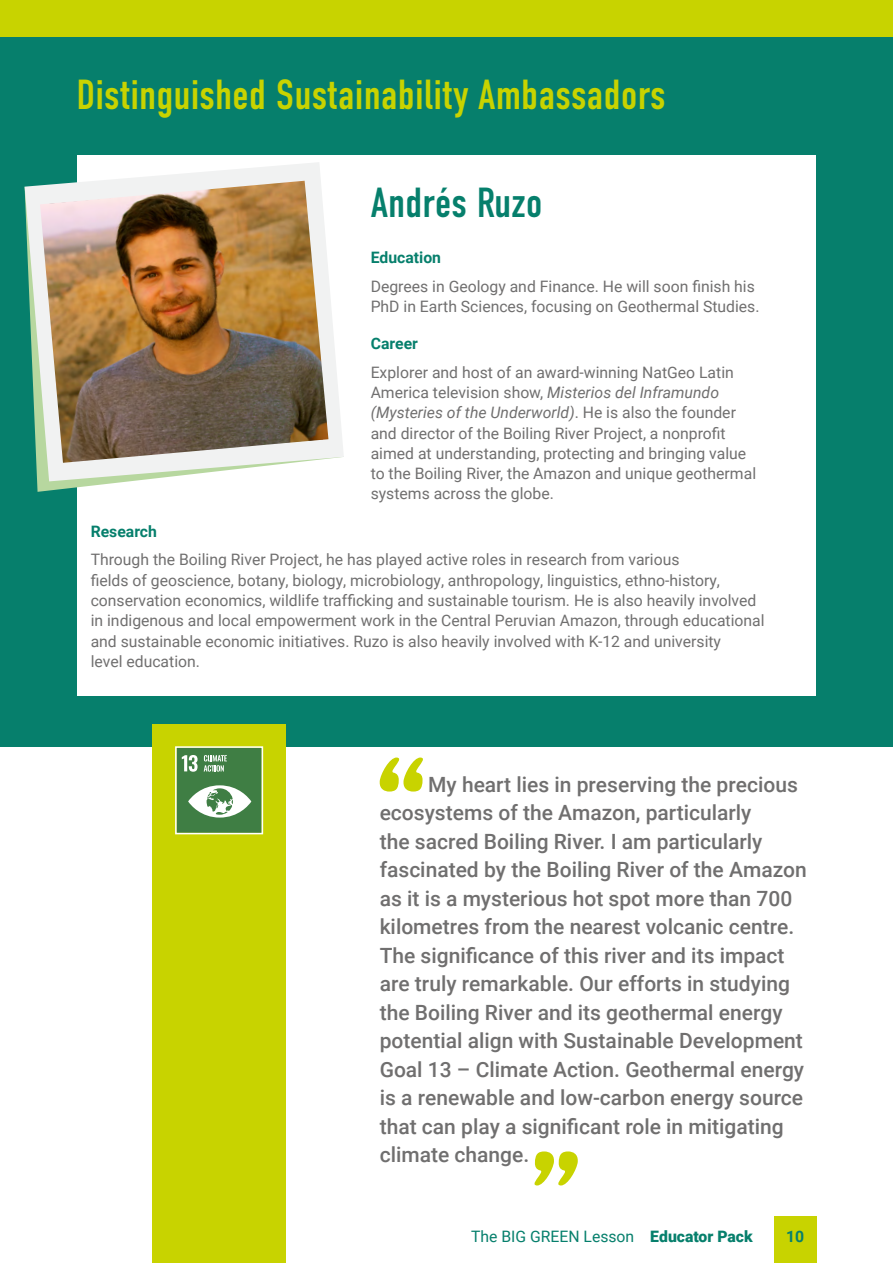
<style>
.page{position:relative;width:893px;height:1263px;background:#fff}
.page>*{position:absolute;margin:0;border:0;box-sizing:border-box;transform-origin:0 0}
.t1{font:42px "DIN Condensed";color:#c8d300}
.t2{font:42px "DIN Condensed";color:#067f6c}
.t3{font:500 21px/28.5px "Roboto";color:#706f6f}
.t4{font:15.75px/20.2px "Roboto";color:#706f6f}
.t5{font:15.75px "Roboto";color:#067f6c}
.t6{font:700 15.75px "Roboto";color:#067f6c}
.s1{font-style:italic}
.s2{font-weight:900}
</style>
<div class="page">
<div style="left:0;top:0;width:893px;height:746px;background:#067f6c"></div>
<div style="left:152px;top:725px;width:134px;height:538px;background:#c8d300"></div>
<svg style="left:175px;top:746px;width:89px;height:89px"></svg>
<div style="left:77px;top:156px;width:739px;height:540px;background:#fff"></div>
<svg style="left:37px;top:481px;width:95px;height:11px"></svg>
<svg style="left:25px;top:162px;width:319px;height:319px"></svg>
<img style="left:40px;top:181px;width:288px;height:282px">
<svg style="left:380px;top:757px;width:43px;height:34px"></svg>
<svg style="left:534px;top:1151px;width:44px;height:34px"></svg>
<div style="left:774px;top:1217px;width:42px;height:46px;background:#c8d300"></div>
<div style="left:0;top:0;width:893px;height:37px;background:#c8d300"></div>
<h1 class="t1" style="left:77px;top:71px;width:591px">Distinguished Sustainability Ambassadors</h1>
<h1 class="t2" style="left:371px;top:179px;width:173px">Andrés Ruzo</h1>
<p class="t6" style="left:371px;top:246px;width:72px">Education</p>
<p class="t4" style="left:371px;top:275px;width:390px">Degrees in Geology and Finance. He will soon finish his<br>PhD in Earth Sciences, focusing on Geothermal Studies.</p>
<p class="t6" style="left:371px;top:332px;width:49px">Career</p>
<p class="t4" style="left:371px;top:362px;width:387px">Explorer and host of an award-winning NatGeo Latin America television show, <span class="s1">Misterios del Inframundo (Mysteries of the Underworld)</span>. He is also the founder and director of the Boiling River Project, a nonprofit aimed at understanding, protecting and bringing value to the Boiling River, the Amazon and unique geothermal systems across the globe.</p>
<p class="t6" style="left:91px;top:520px;width:68px">Research</p>
<p class="t4" style="left:91px;top:549px;width:675px">Through the Boiling River Project, he has played active roles in research from various<br>fields of geoscience, botany, biology, microbiology, anthropology, linguistics, ethno-history, conservation economics, wildlife trafficking and sustainable tourism. He is also heavily involved in indigenous and local empowerment work in the Central Peruvian Amazon, through educational and sustainable economic initiatives. Ruzo is also heavily involved with K-12 and university<br>level education.</p>
<p class="t3" style="left:380px;top:769px;width:429px;text-indent:48px">My heart lies in preserving the precious ecosystems of the Amazon, particularly<br>the sacred Boiling River. I am particularly fascinated by the Boiling River of the Amazon as it is a mysterious hot spot more than 700 kilometres from the nearest volcanic centre.<br>The significance of this river and its impact are truly remarkable. Our efforts in studying the Boiling River and its geothermal energy potential align with Sustainable Development Goal 13 – Climate Action. Geothermal energy is a renewable and low-carbon energy source that can play a significant role in mitigating climate change.</p>
<p class="t5" style="left:471px;top:1225px;width:283px">The BIG GREEN Lesson <span class="s2">Educator Pack</span></p>
<p class="t6" style="left:786px;top:1225px;width:20px">10</p>
</div>
